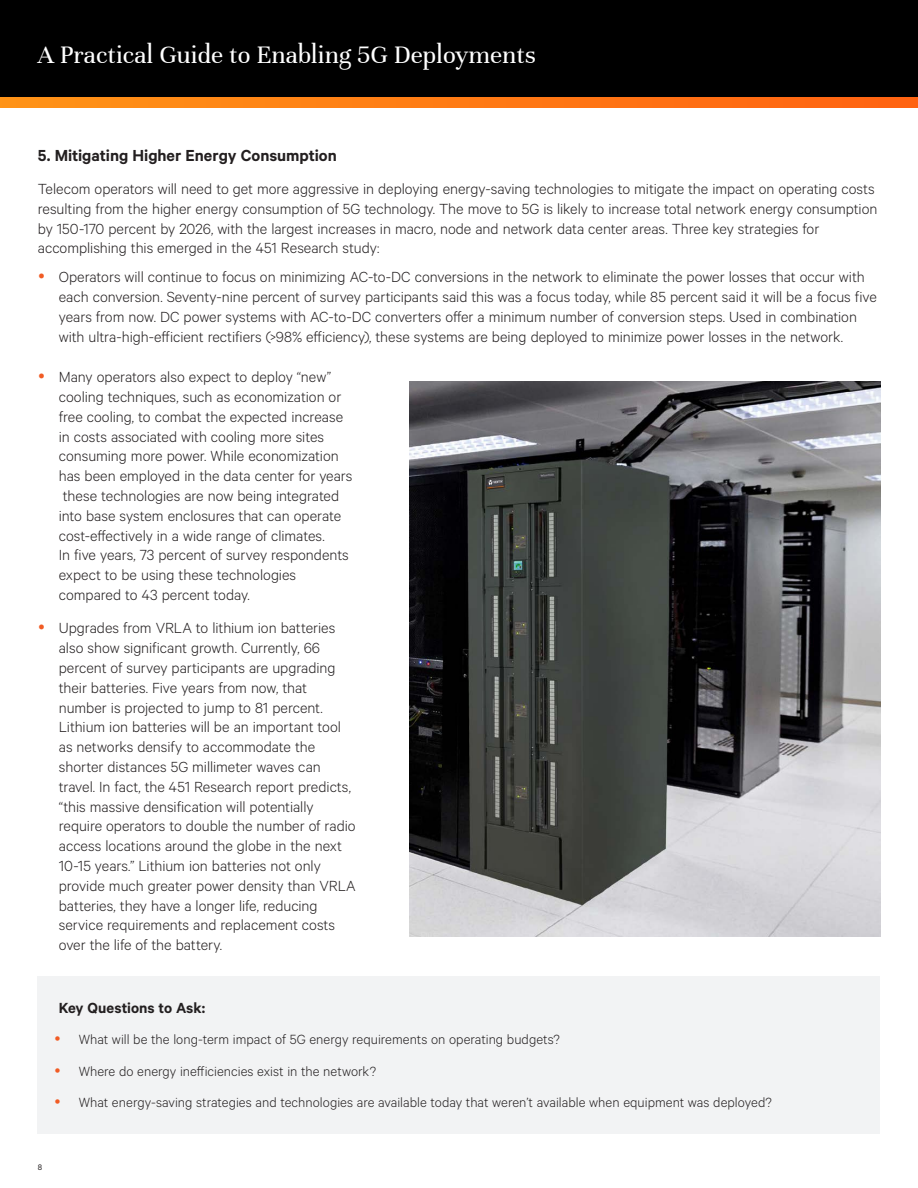
<style>
.page{position:relative;width:918px;height:1188px;background:#fff}
.page>*{position:absolute;margin:0;border:0;box-sizing:border-box;transform-origin:0 0}
.t1{font:27px "Unna";color:#fff}
.Vertiv_Heading{font:600 18px "Calibre";letter-spacing:-.005em;color:#231f20}
.Vertiv_Body_Text{font:300 16.5px/19.8px "Calibre";color:#231f20}
.Gray_Column_Heading{font:600 16.5px "Calibre";color:#231f20}
.t2{font:300 15px "Calibre";color:#231f20}
.t3{font:9px "Calibre";color:#231f20}
</style>
<div class="page">
<div style="left:0;top:0;width:918px;height:108px;background:#000"></div>
<svg style="left:0;top:98px;width:918px;height:10px"></svg>
<div style="left:38px;top:976px;width:842px;height:158px;background:#f2f3f4"></div>
<img style="left:410px;top:381px;width:470px;height:555px">
<h1 class="t1" style="left:38px;top:39px;width:500px">A Practical Guide to Enabling 5G Deployments</h1>
<p class="Vertiv_Heading" style="left:38px;top:144px;width:301px">5. Mitigating Higher Energy Consumption</p>
<p class="Vertiv_Body_Text" style="left:38px;top:178px;width:841px">Telecom operators will need to get more aggressive in deploying energy-saving technologies to mitigate the impact on operating costs resulting from the higher energy consumption of 5G technology. The move to 5G is likely to increase total network energy consumption by 150-170 percent by 2026, with the largest increases in macro, node and network data center areas. Three key strategies for accomplishing this emerged in the 451 Research study:</p>
<p class="Vertiv_Body_Text" style="left:59px;top:266px;width:820px">Operators will continue to focus on minimizing AC-to-DC conversions in the network to eliminate the power losses that occur with each conversion. Seventy-nine percent of survey participants said this was a focus today, while 85 percent said it will be a focus five years from now. DC power systems with AC-to-DC converters offer a minimum number of conversion steps. Used in combination with ultra-high-efficient rectifiers (&gt;98% efficiency), these systems are being deployed to minimize power losses in the network.</p>
<p class="Vertiv_Body_Text" style="left:59px;top:366px;width:295px">Many operators also expect to deploy “new” cooling techniques, such as economization or free cooling, to combat the expected increase in costs associated with cooling more sites consuming more power. While economization has been employed in the data center for years these technologies are now being integrated into base system enclosures that can operate cost-effectively in a wide range of climates.<br>In five years, 73 percent of survey respondents expect to be using these technologies compared to 43 percent today.</p>
<p class="Vertiv_Body_Text" style="left:59px;top:618px;width:299px">Upgrades from VRLA to lithium ion batteries also show significant growth. Currently, 66 percent of survey participants are upgrading their batteries. Five years from now, that number is projected to jump to 81 percent.<br>Lithium ion batteries will be an important tool as networks densify to accommodate the shorter distances 5G millimeter waves can travel. In fact, the 451 Research report predicts, “this massive densification will potentially require operators to double the number of radio access locations around the globe in the next 10-15 years.” Lithium ion batteries not only provide much greater power density than VRLA batteries, they have a longer life, reducing service requirements and replacement costs over the life of the battery.</p>
<p class="Gray_Column_Heading" style="left:59px;top:998px;width:148px">Key Questions to Ask:</p>
<p class="t2" style="left:79px;top:1031px;width:483px">What will be the long-term impact of 5G energy requirements on operating budgets?</p>
<p class="t2" style="left:79px;top:1063px;width:299px">Where do energy inefficiencies exist in the network?</p>
<p class="t2" style="left:79px;top:1094px;width:695px">What energy-saving strategies and technologies are available today that weren’t available when equipment was deployed?</p>
<p class="t3" style="left:38px;top:1162px;width:6px">8</p>
</div>
